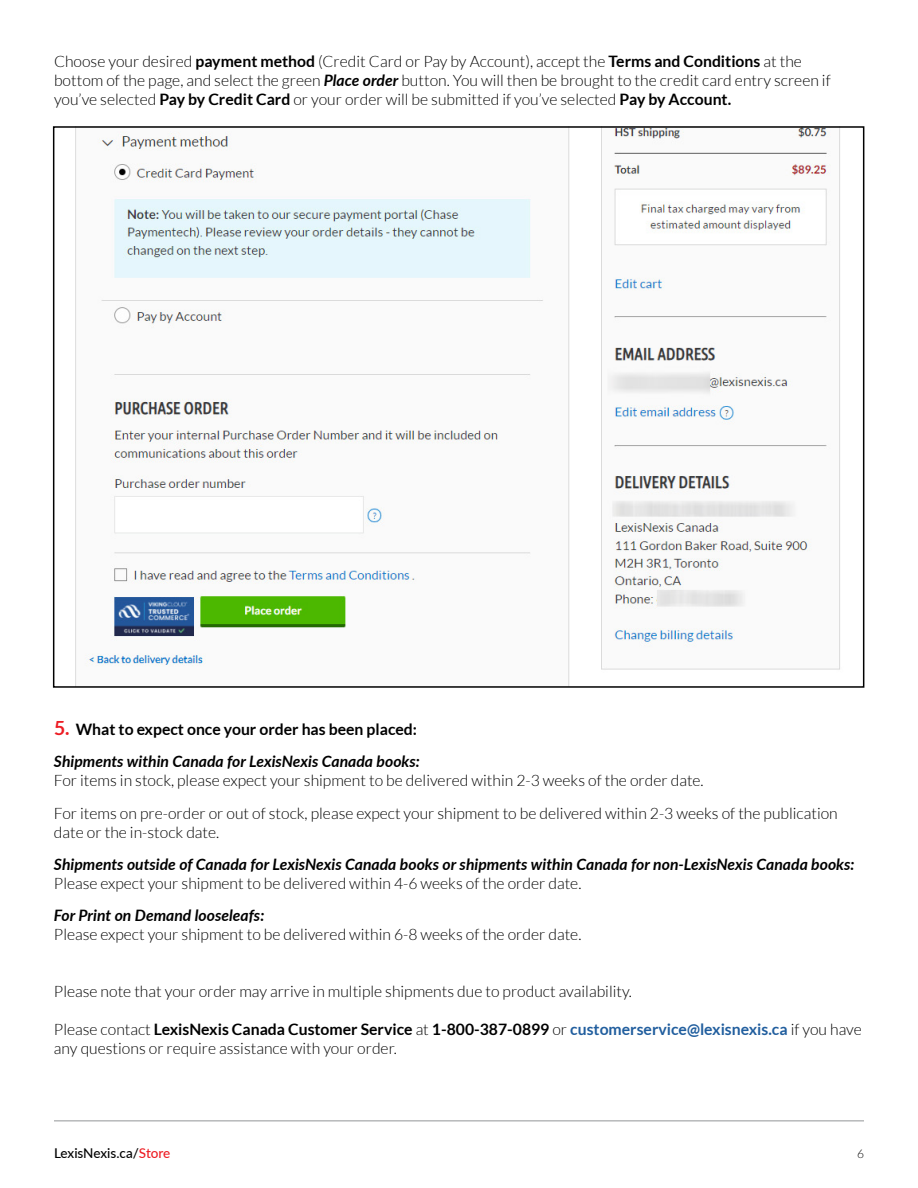
<style>
.page{position:relative;width:918px;height:1188px;background:#fff}
.page>*{position:absolute;margin:0;border:0;box-sizing:border-box;transform-origin:0 0}
.t1{font:300 15.75px/18.9px "Lato";color:#000}
.t2{font:italic 700 15.75px/32.4px "Lato";color:#000}
.t3{font:500 13.5px "Lato";letter-spacing:-.005em;color:#000}
.t4{font:300 12px "Lato";color:#000}
.s1{font-weight:700}
.s2{font-weight:700;font-style:italic}
.s3{font-style:normal;font-size:19.5px;color:#ed1d24}
.s4{font-style:normal}
.s5{font-weight:700;color:#215e9e}
.s6{color:#ed1d24}
</style>
<div class="page">
<hr style="left:54px;top:1120px;width:810px;height:1px;background:#939598">
<img style="left:75px;top:129px;width:765px;height:556px">
<p class="t1" style="left:54px;top:52px;width:778px">Choose your desired <span class="s1">payment method</span> (Credit Card or Pay by Account), accept the <span class="s1">Terms and Conditions</span> at the bottom of the page, and select the green <span class="s2">Place order</span> button. You will then be brought to the credit card entry screen if you’ve selected <span class="s1">Pay by Credit Card</span> or your order will be submitted if you’ve selected <span class="s1">Pay by Account.</span></p>
<p class="t2" style="left:54px;top:712px;width:367px"><span class="s3">5.</span> <span class="s4">What to expect once your order has been placed:<br></span>Shipments within Canada for LexisNexis Canada books:</p>
<p class="t1" style="left:54px;top:765px;width:785px;line-height:32.4px">For items in stock, please expect your shipment to be delivered within 2-3 weeks of the order date.<br>For items on pre-order or out of stock, please expect your shipment to be delivered within 2-3 weeks of the publication</p>
<p class="t1" style="left:54px;top:823px;width:167px">date or the in-stock date.</p>
<p class="t2" style="left:54px;top:847px;width:802px">Shipments outside of Canada for LexisNexis Canada books or shipments within Canada for non-LexisNexis Canada books:</p>
<p class="t1" style="left:54px;top:874px;width:529px">Please expect your shipment to be delivered within 4-6 weeks of the order date.</p>
<p class="t2" style="left:54px;top:899px;width:212px">For Print on Demand looseleafs:</p>
<p class="t1" style="left:54px;top:925px;width:529px">Please expect your shipment to be delivered within 6-8 weeks of the order date.</p>
<p class="t1" style="left:54px;top:982px;width:579px">Please note that your order may arrive in multiple shipments due to product availability.</p>
<p class="t1" style="left:54px;top:1020px;width:809px">Please contact <span class="s1">LexisNexis Canada Customer Service</span> at <span class="s1">1-800-387-0899</span> or <span class="s5">customerservice@lexisnexis.ca</span> if you have any questions or require assistance with your order.</p>
<p class="t3" style="left:54px;top:1144px;width:118px">LexisNexis.ca/<span class="s6">Store</span></p>
<p class="t4" style="left:857px;top:1147px;width:8px">6</p>
</div>
